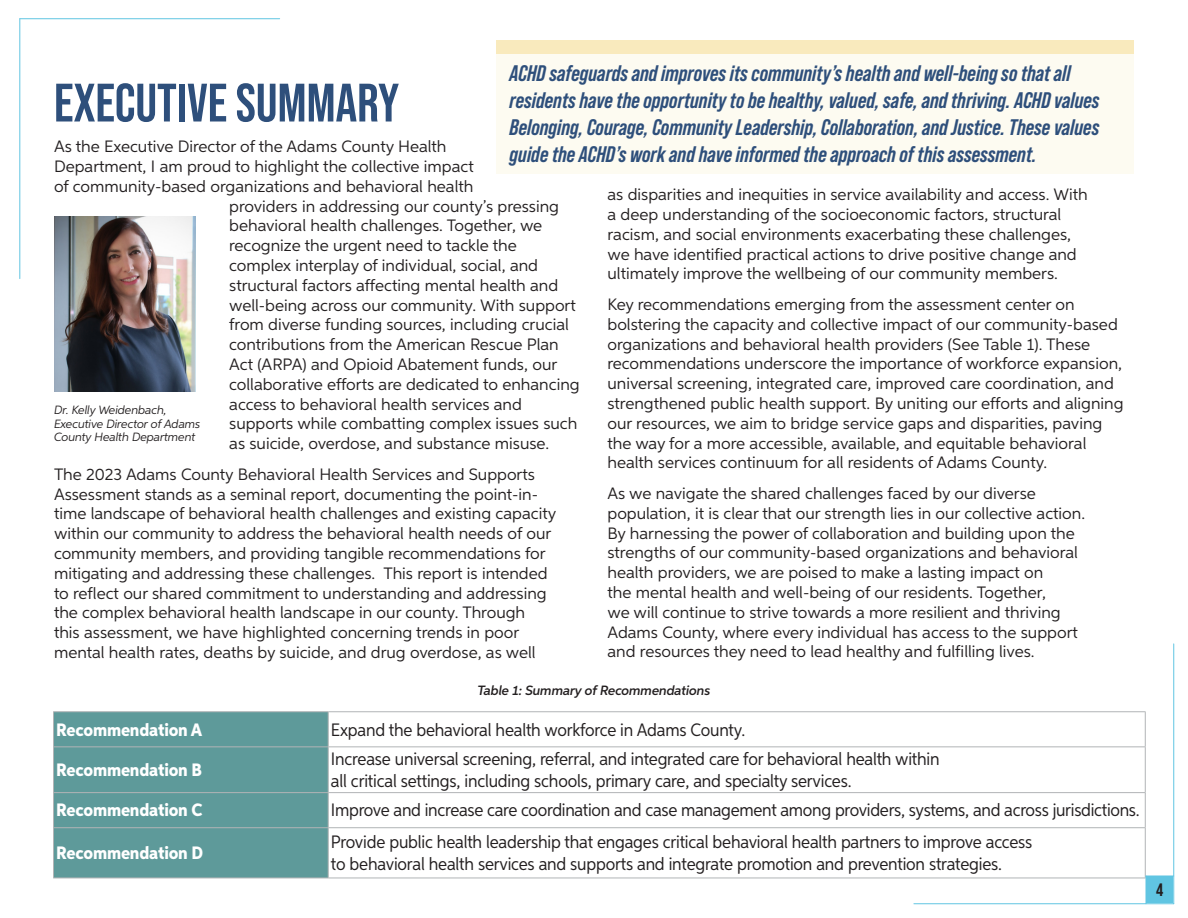
<style>
.page{position:relative;width:1188px;height:918px;background:#fff}
.page>*{position:absolute;margin:0;border:0;box-sizing:border-box;transform-origin:0 0}
.Page_Header{font:700 54px "Bebas Neue Pro";color:#2e4f7b}
.Breakout_Box{font:italic 700 22.5px/27px "Bebas Neue Pro";color:#2e4f7b}
.Cell_Style{font:18px/21.6px "Aspira Nar";letter-spacing:-.01em;color:#231f20}
.Cell_Style-2{font:800 18px "Aspira Nar";letter-spacing:-.01em;color:#fff}
.t1{font:700 18px "Bebas Neue Pro";color:#231f20}
.Body{font:16.5px/19.8px "Aspira";color:#231f20}
.Figures{font:italic 600 13.5px "Aspira";letter-spacing:-.01em;color:#231f20}
.Sources{font:italic 12px/13.5px "Aspira";letter-spacing:-.01em;color:#231f20}
</style>
<div class="page">
<div style="left:496px;top:47px;width:638px;height:127px;background:#fdfbf1"></div>
<div style="left:496px;top:40px;width:638px;height:14px;background:#f9eabd"></div>
<div style="left:54px;top:712px;width:274px;height:166px;background:#5e9a9a"></div>
<hr style="left:53px;top:711px;width:275px;height:1px;background:#b1b4b6">
<hr style="left:53px;top:712px;width:1px;height:35px;background:#b1b4b6">
<hr style="left:328px;top:711px;width:818px;height:1px;background:#b1b4b6">
<hr style="left:53px;top:747px;width:1px;height:45px;background:#b1b4b6">
<hr style="left:53px;top:793px;width:1px;height:34px;background:#b1b4b6">
<hr style="left:53px;top:828px;width:1px;height:50px;background:#b1b4b6">
<hr style="left:328px;top:712px;width:1px;height:35px;background:#b1b4b6">
<hr style="left:328px;top:747px;width:1px;height:45px;background:#b1b4b6">
<hr style="left:328px;top:793px;width:1px;height:34px;background:#b1b4b6">
<hr style="left:328px;top:828px;width:1px;height:50px;background:#b1b4b6">
<hr style="left:1145px;top:712px;width:1px;height:35px;background:#b1b4b6">
<hr style="left:1145px;top:747px;width:1px;height:45px;background:#b1b4b6">
<hr style="left:1145px;top:793px;width:1px;height:34px;background:#b1b4b6">
<hr style="left:1145px;top:828px;width:1px;height:50px;background:#b1b4b6">
<hr style="left:53px;top:747px;width:275px;height:1px;background:#b1b4b6">
<hr style="left:328px;top:747px;width:818px;height:1px;background:#b1b4b6">
<hr style="left:53px;top:792px;width:275px;height:1px;background:#b1b4b6">
<hr style="left:328px;top:792px;width:818px;height:1px;background:#b1b4b6">
<hr style="left:53px;top:827px;width:275px;height:1px;background:#b1b4b6">
<hr style="left:328px;top:827px;width:818px;height:1px;background:#b1b4b6">
<hr style="left:53px;top:878px;width:275px;height:1px;background:#b1b4b6">
<hr style="left:328px;top:878px;width:818px;height:1px;background:#b1b4b6">
<img style="left:54px;top:216px;width:141px;height:176px">
<hr style="left:914px;top:903px;width:260px;height:1px;background:#60c5e2">
<hr style="left:1173px;top:644px;width:1px;height:260px;background:#60c5e2">
<svg style="left:1146px;top:876px;width:28px;height:28px"></svg>
<hr style="left:20px;top:18px;width:260px;height:1px;background:#60c5e2">
<hr style="left:19px;top:19px;width:1px;height:260px;background:#60c5e2">
<p class="Breakout_Box" style="left:510px;top:59px;width:591px">ACHD safeguards and improves its community’s health and well-being so that all residents have the opportunity to be healthy, valued, safe, and thriving. ACHD values Belonging, Courage, Community Leadership, Collaboration, and Justice. These values guide the ACHD’s work and have informed the approach of this assessment.</p>
<p class="Page_Header" style="left:54px;top:72px;width:347px">EXECUTIVE SUMMARY</p>
<p class="Body" style="left:54px;top:136px;width:394px">As the Executive Director of the Adams County Health</p>
<p class="Body" style="left:54px;top:156px;width:421px">Department, I am proud to highlight the collective impact</p>
<p class="Body" style="left:54px;top:176px;width:421px">of community-based organizations and behavioral health</p>
<p class="Body" style="left:229px;top:196px;width:331px">providers in addressing our county’s pressing</p>
<p class="Body" style="left:229px;top:216px;width:314px">behavioral health challenges. Together, we</p>
<p class="Body" style="left:229px;top:235px;width:289px">recognize the urgent need to tackle the</p>
<p class="Body" style="left:229px;top:255px;width:310px">complex interplay of individual, social, and</p>
<p class="Body" style="left:229px;top:275px;width:331px">structural factors affecting mental health and</p>
<p class="Body" style="left:229px;top:295px;width:348px">well-being across our community. With support</p>
<p class="Body" style="left:229px;top:315px;width:341px">from diverse funding sources, including crucial</p>
<p class="Body" style="left:229px;top:334px;width:331px">contributions from the American Rescue Plan</p>
<p class="Body" style="left:229px;top:354px;width:330px">Act (ARPA) and Opioid Abatement funds, our</p>
<p class="Body" style="left:229px;top:374px;width:352px">collaborative efforts are dedicated to enhancing</p>
<p class="Body" style="left:229px;top:394px;width:294px">access to behavioral health services and</p>
<p class="Body" style="left:229px;top:414px;width:350px">supports while combatting complex issues such</p>
<p class="Body" style="left:229px;top:433px;width:322px">as suicide, overdose, and substance misuse.</p>
<p class="Body" style="left:54px;top:464px;width:504px">The 2023 Adams County Behavioral Health Services and Supports Assessment stands as a seminal report, documenting the point-in&shy;time landscape of behavioral health challenges and existing capacity within our community to address the behavioral health needs of our community members, and providing tangible recommendations for mitigating and addressing these challenges. This report is intended to reflect our shared commitment to understanding and addressing the complex behavioral health landscape in our county. Through<br>this assessment, we have highlighted concerning trends in poor mental health rates, deaths by suicide, and drug overdose, as well</p>
<p class="Body" style="left:608px;top:184px;width:482px">as disparities and inequities in service availability and access. With a deep understanding of the socioeconomic factors, structural racism, and social environments exacerbating these challenges, we have identified practical actions to drive positive change and ultimately improve the wellbeing of our community members.</p>
<p class="Body" style="left:608px;top:294px;width:518px">Key recommendations emerging from the assessment center on bolstering the capacity and collective impact of our community-based organizations and behavioral health providers (See Table 1). These recommendations underscore the importance of workforce expansion, universal screening, integrated care, improved care coordination, and strengthened public health support. By uniting our efforts and aligning our resources, we aim to bridge service gaps and disparities, paving the way for a more accessible, available, and equitable behavioral health services continuum for all residents of Adams County.</p>
<p class="Body" style="left:608px;top:483px;width:479px">As we navigate the shared challenges faced by our diverse population, it is clear that our strength lies in our collective action.<br>By harnessing the power of collaboration and building upon the strengths of our community-based organizations and behavioral health providers, we are poised to make a lasting impact on<br>the mental health and well-being of our residents. Together,<br>we will continue to strive towards a more resilient and thriving Adams County, where every individual has access to the support and resources they need to lead healthy and fulfilling lives.</p>
<p class="Sources" style="left:54px;top:403px;width:148px">Dr. Kelly Weidenbach,<br>Executive Director of Adams<br>County Health Department</p>
<p class="Figures" style="left:477px;top:682px;width:235px">Table 1: Summary of Recommendations</p>
<p class="Cell_Style-2" style="left:56px;top:718px;width:148px">Recommendation A</p>
<p class="Cell_Style" style="left:331px;top:718px;width:416px">Expand the behavioral health workforce in Adams County.</p>
<p class="Cell_Style-2" style="left:56px;top:759px;width:147px">Recommendation B</p>
<p class="Cell_Style" style="left:331px;top:748px;width:610px">Increase universal screening, referral, and integrated care for behavioral health within all critical settings, including schools, primary care, and specialty services.</p>
<p class="Cell_Style-2" style="left:56px;top:799px;width:148px">Recommendation C</p>
<p class="Cell_Style" style="left:331px;top:799px;width:810px">Improve and increase care coordination and case management among providers, systems, and across jurisdictions.</p>
<p class="Cell_Style-2" style="left:56px;top:842px;width:148px">Recommendation D</p>
<p class="Cell_Style" style="left:331px;top:831px;width:703px">Provide public health leadership that engages critical behavioral health partners to improve access to behavioral health services and supports and integrate promotion and prevention strategies.</p>
<p class="t1" style="left:1156px;top:880px;width:9px">4</p>
</div>
